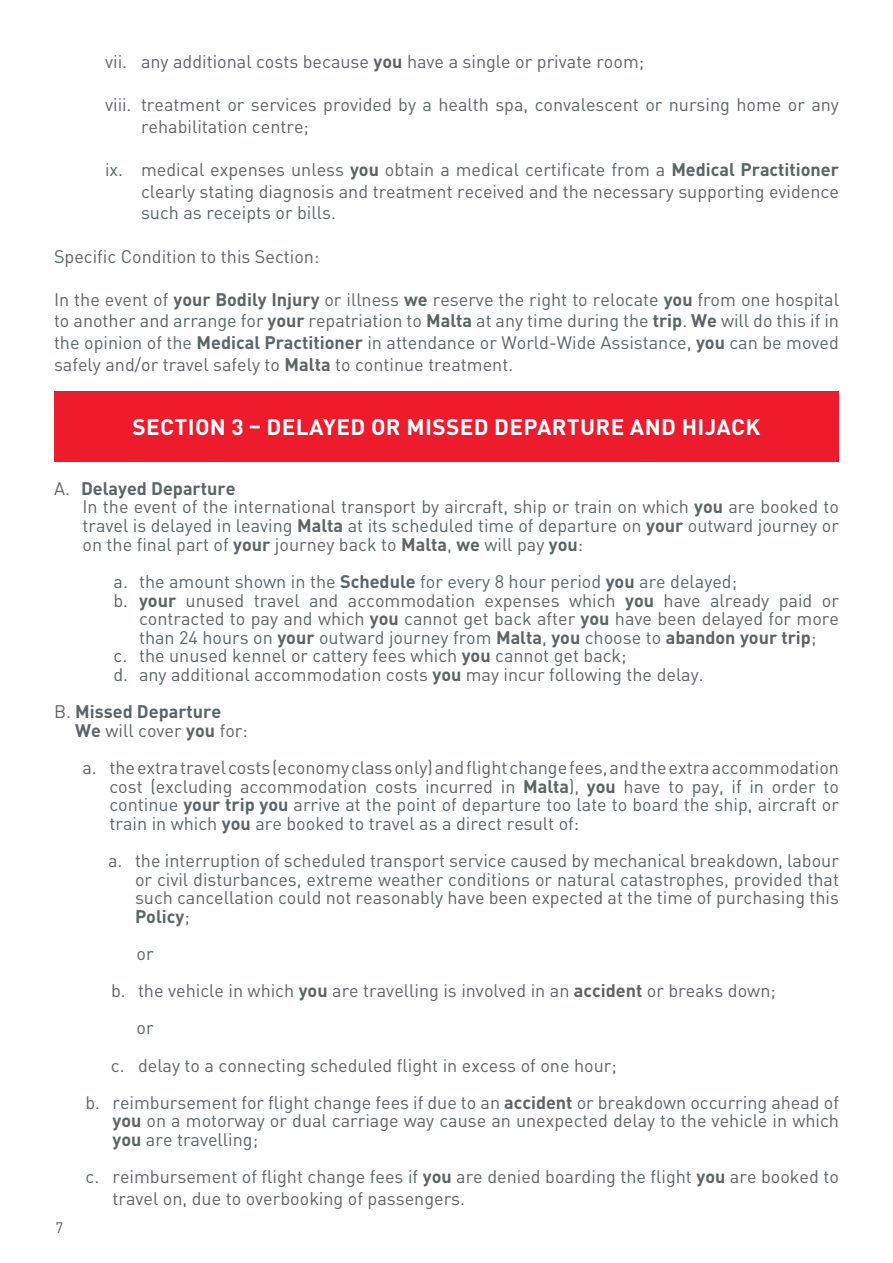
<style>
.page{position:relative;width:893px;height:1263px;background:#fff}
.page>*{position:absolute;margin:0;border:0;box-sizing:border-box;transform-origin:0 0}
.t1{font:700 22.5px "DIN Pro";letter-spacing:.02em;color:#fff}
.t2{font:18px/18.6px "DIN Pro";color:#5c6468;text-align:justify}
.t3{font:700 18px "DIN Pro";color:#5c6468}
.t4{font:15px "DIN Pro";color:#5c6468}
.s1{font-weight:700}
.s2{font-weight:400}
</style>
<div class="page">
<div style="left:54px;top:391px;width:785px;height:70px;background:#ee1b2d"></div>
<p class="t2" style="left:105px;top:51px;width:541px">vii. any additional costs because <span class="s1">you</span> have a single or private room;</p>
<p class="t2" style="left:141px;top:92px;width:699px;line-height:21.6px;text-indent:-36px">viii. treatment or services provided by a health spa, convalescent or nursing home or any rehabilitation centre;</p>
<p class="t2" style="left:141px;top:157px;width:699px;line-height:21.6px;text-indent:-36px">ix. medical expenses unless <span class="s1">you</span> obtain a medical certificate from a <span class="s1">Medical Practitioner </span>clearly stating diagnosis and treatment received and the necessary supporting evidence such as receipts or bills.</p>
<p class="t2" style="left:54px;top:245px;width:267px">Specific Condition to this Section:</p>
<p class="t2" style="left:54px;top:287px;width:786px;line-height:21.6px">In the event of <span class="s1">your Bodily Injury</span> or illness <span class="s1">we</span> reserve the right to relocate <span class="s1">you</span> from one hospital to another and arrange for <span class="s1">your</span> repatriation to <span class="s1">Malta</span> at any time during the <span class="s1">trip</span>. <span class="s1">We</span> will do this if in the opinion of the <span class="s1">Medical Practitioner</span> in attendance or World-Wide Assistance, <span class="s1">you</span> can be moved safely and/or travel safely to <span class="s1">Malta</span> to continue treatment.</p>
<p class="t1" style="left:132px;top:408px;width:630px">SECTION 3 – DELAYED OR MISSED DEPARTURE AND HIJACK</p>
<p class="t3" style="left:54px;top:473px;width:183px"><span class="s2">A.</span> Delayed Departure</p>
<p class="t2" style="left:82px;top:496px;width:758px">In the event of the international transport by aircraft, ship or train on which <span class="s1">you</span> are booked to travel is delayed in leaving <span class="s1">Malta</span> at its scheduled time of departure on <span class="s1">your</span> outward journey or on the final part of <span class="s1">your</span> journey back to <span class="s1">Malta</span>, <span class="s1">we</span> will pay <span class="s1">you</span>:</p>
<p class="t2" style="left:114px;top:570px;width:625px">a. the amount shown in the <span class="s1">Schedule</span> for every 8 hour period <span class="s1">you</span> are delayed;</p>
<p class="t2" style="left:139px;top:589px;width:701px;text-indent:-26px">b. <span class="s1">your</span> unused travel and accommodation expenses which <span class="s1">you</span> have already paid or contracted to pay and which <span class="s1">you</span> cannot get back after <span class="s1">you</span> have been delayed for more than 24 hours on <span class="s1">your</span> outward journey from <span class="s1">Malta</span>, <span class="s1">you</span> choose to <span class="s1">abandon your trip</span>;</p>
<p class="t2" style="left:114px;top:645px;width:515px">c. the unused kennel or cattery fees which <span class="s1">you</span> cannot get back;</p>
<p class="t2" style="left:114px;top:663px;width:592px">d. any additional accommodation costs <span class="s1">you</span> may incur following the delay.</p>
<p class="t3" style="left:54px;top:697px;width:169px"><span class="s2">B.</span> Missed Departure</p>
<p class="t2" style="left:75px;top:719px;width:174px"><span class="s1">We</span> will cover <span class="s1">you</span> for:</p>
<p class="t2" style="left:110px;top:756px;width:731px;text-indent:-27px">a. the extra travel costs (economy class only) and flight change fees, and the extra accommodation cost (excluding accommodation costs incurred in <span class="s1">Malta</span>), <span class="s1">you</span> have to pay, if in order to continue <span class="s1">your trip you</span> arrive at the point of departure too late to board the ship, aircraft or train in which <span class="s1">you</span> are booked to travel as a direct result of:</p>
<p class="t2" style="left:135px;top:849px;width:705px;text-indent:-27px">a. the interruption of scheduled transport service caused by mechanical breakdown, labour or civil disturbances, extreme weather conditions or natural catastrophes, provided that such cancellation could not reasonably have been expected at the time of purchasing this <span class="s1">Policy</span>;</p>
<p class="t2" style="left:136px;top:942px;width:19px">or</p>
<p class="t2" style="left:111px;top:979px;width:666px">b. the vehicle in which <span class="s1">you</span> are travelling is involved in an <span class="s1">accident</span> or breaks down;</p>
<p class="t2" style="left:137px;top:1017px;width:19px">or</p>
<p class="t2" style="left:111px;top:1054px;width:507px">c. delay to a connecting scheduled flight in excess of one hour;</p>
<p class="t2" style="left:113px;top:1091px;width:728px;text-indent:-27px">b. reimbursement for flight change fees if due to an <span class="s1">accident</span> or breakdown occurring ahead of <span class="s1">you</span> on a motorway or dual carriage way cause an unexpected delay to the vehicle in which <span class="s1">you</span> are travelling;</p>
<p class="t2" style="left:113px;top:1164px;width:728px;line-height:21.6px;text-indent:-27px">c. reimbursement of flight change fees if <span class="s1">you</span> are denied boarding the flight <span class="s1">you</span> are booked to travel on, due to overbooking of passengers.</p>
<p class="t4" style="left:55px;top:1216px;width:9px">7</p>
</div>
